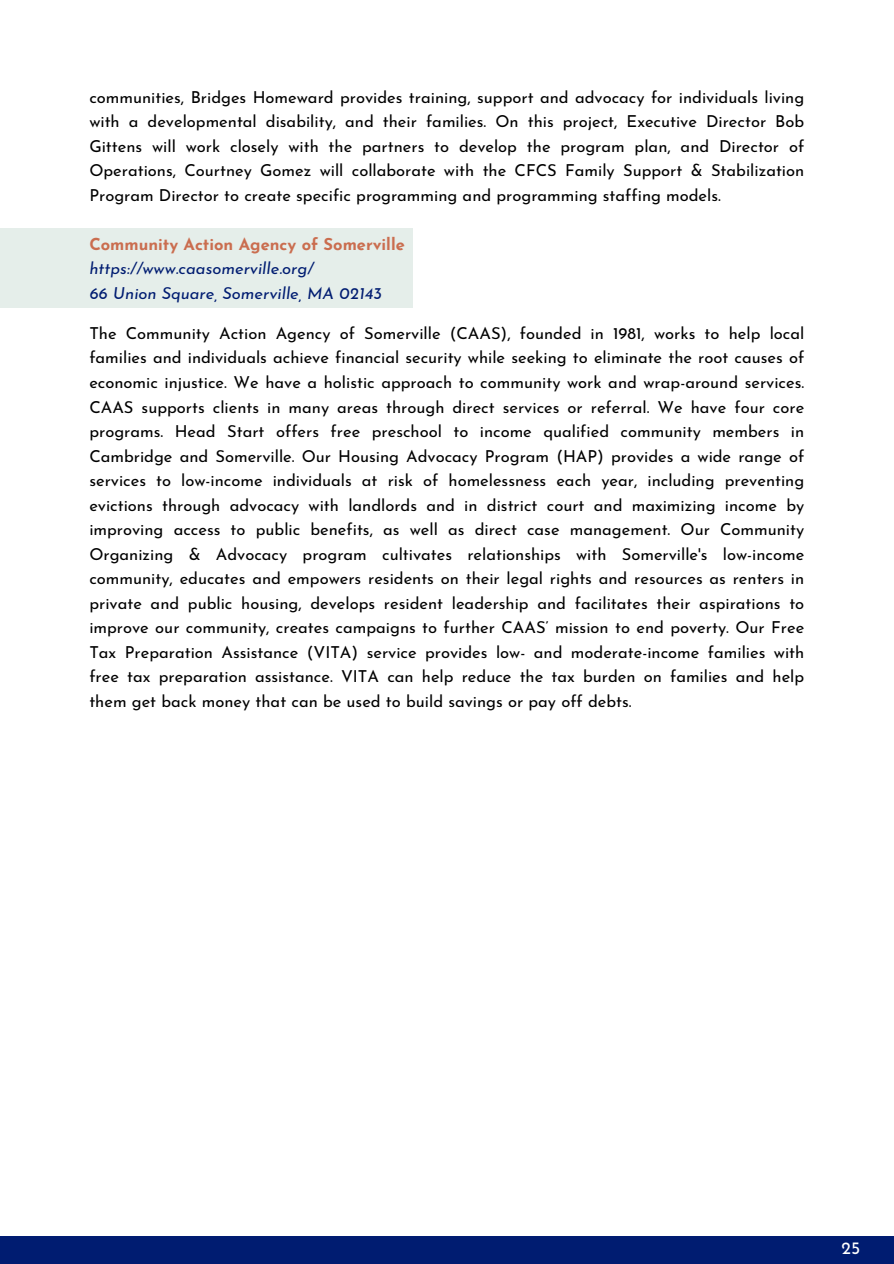
<style>
.page{position:relative;width:894px;height:1264px;background:#fff}
.page>*{position:absolute;margin:0;border:0;box-sizing:border-box;transform-origin:0 0}
.t1{font:17.4px "Josefin Sans";color:#fff}
.t2{font:16.5px/24.5px "Josefin Sans";color:#000;text-align:justify}
.t3{font:italic 16.5px/24.5px "Josefin Sans";color:#001c71}
.t4{font:700 16.5px "Josefin Sans";color:#ca6d4f}
</style>
<div class="page">
<div style="left:0;top:228px;width:413px;height:79px;background:#e5eeea"></div>
<div style="left:0;top:1236px;width:893px;height:27px;background:#001c71"></div>
<p class="t2" style="left:89px;top:86px;width:716px">communities, Bridges Homeward provides training, support and advocacy for individuals living with a developmental disability, and their families. On this project, Executive Director Bob Gittens will work closely with the partners to develop the program plan, and Director of Operations, Courtney Gomez will collaborate with the CFCS Family Support &amp; Stabilization Program Director to create specific programming and programming staffing models.</p>
<p class="t4" style="left:89px;top:237px;width:317px">Community Action Agency of Somerville</p>
<p class="t3" style="left:89px;top:258px;width:294px">https://www.caasomerville.org/<br>66 Union Square, Somerville, MA 02143</p>
<p class="t2" style="left:89px;top:322px;width:716px">The Community Action Agency of Somerville (CAAS), founded in 1981, works to help local families and individuals achieve financial security while seeking to eliminate the root causes of economic injustice. We have a holistic approach to community work and wrap-around services.<br>CAAS supports clients in many areas through direct services or referral. We have four core programs. Head Start offers free preschool to income qualified community members in Cambridge and Somerville. Our Housing Advocacy Program (HAP) provides a wide range of services to low-income individuals at risk of homelessness each year, including preventing evictions through advocacy with landlords and in district court and maximizing income by improving access to public benefits, as well as direct case management. Our Community Organizing &amp; Advocacy program cultivates relationships with Somerville's low-income community, educates and empowers residents on their legal rights and resources as renters in private and public housing, develops resident leadership and facilitates their aspirations to improve our community, creates campaigns to further CAAS’ mission to end poverty. Our Free Tax Preparation Assistance (VITA) service provides low- and moderate-income families with free tax preparation assistance. VITA can help reduce the tax burden on families and help them get back money that can be used to build savings or pay off debts.</p>
<p class="t1" style="left:841px;top:1240px;width:20px">25</p>
</div>
